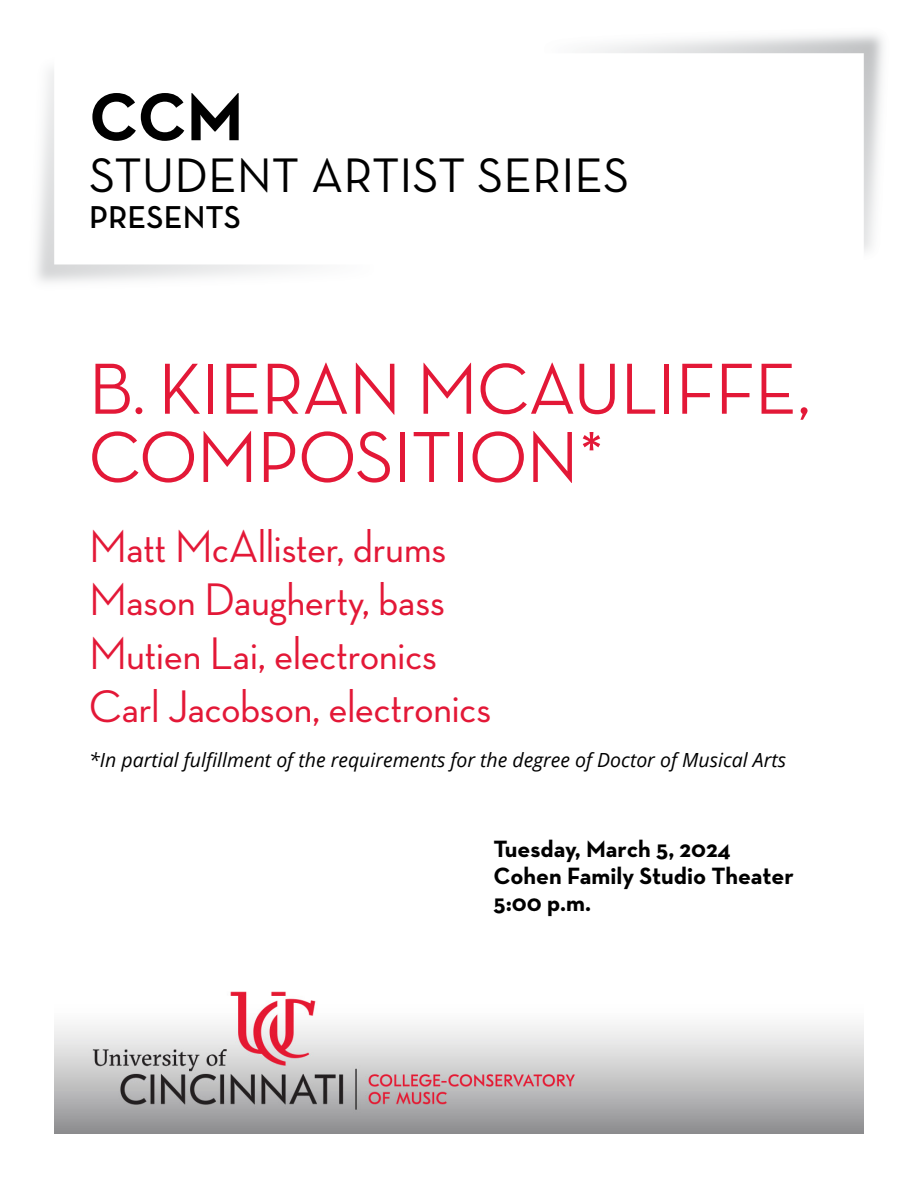
<style>
.page{position:relative;width:918px;height:1188px;background:#fff}
.page>*{position:absolute;margin:0;border:0;box-sizing:border-box;transform-origin:0 0}
.Concert_Title__H1{font:500 73.5px/68.2px "Neutra Disp";color:#e31837}
.Page_Intro__H1{font:700 68.7px "Neutra Text";color:#000}
.Page_Intro__H1-2{font:49.35px "Neutra Text";color:#000}
.Musician_Conductor__H2{font:500 46.5px/53.2px "Neutra Disp";color:#e31837}
.Page_Intro__H1-3{font:600 32.25px "Neutra Text";color:#000}
.Date_Venue_Time__H3{font:700 24px "Neutra Text";color:#000}
.Musician_Conductor__H2-2{font:italic 19.5px "Open Sans";color:#000}
</style>
<div class="page">
<img style="left:54px;top:991px;width:810px;height:143px">
<img style="left:589px;top:34px;width:294px;height:218px">
<h1 class="Page_Intro__H1" style="left:89px;top:74px;width:156px">CCM</h1>
<h1 class="Page_Intro__H1-2" style="left:89px;top:145px;width:542px">STUDENT ARTIST SERIES</h1>
<h1 class="Page_Intro__H1-3" style="left:89px;top:197px;width:153px">PRESENTS</h1>
<h1 class="Concert_Title__H1" style="left:89px;top:355px;width:723px">B. KIERAN MCAULIFFE,<br>COMPOSITION*</h1>
<h2 class="Musician_Conductor__H2" style="left:89px;top:520px;width:404px">Matt McAllister, drums<br>Mason Daugherty, bass<br>Mutien Lai, electronics<br>Carl Jacobson, electronics</h2>
<h2 class="Musician_Conductor__H2-2" style="left:89px;top:747px;width:698px">*In partial fulfillment of the requirements for the degree of Doctor of Musical Arts</h2>
<h3 class="Date_Venue_Time__H3" style="left:494px;top:834px;width:239px">Tuesday, March 5, 2024</h3>
<h3 class="Date_Venue_Time__H3" style="left:494px;top:861px;width:302px">Cohen Family Studio Theater</h3>
<h3 class="Date_Venue_Time__H3" style="left:494px;top:888px;width:99px">5:00 p.m.</h3>
</div>
